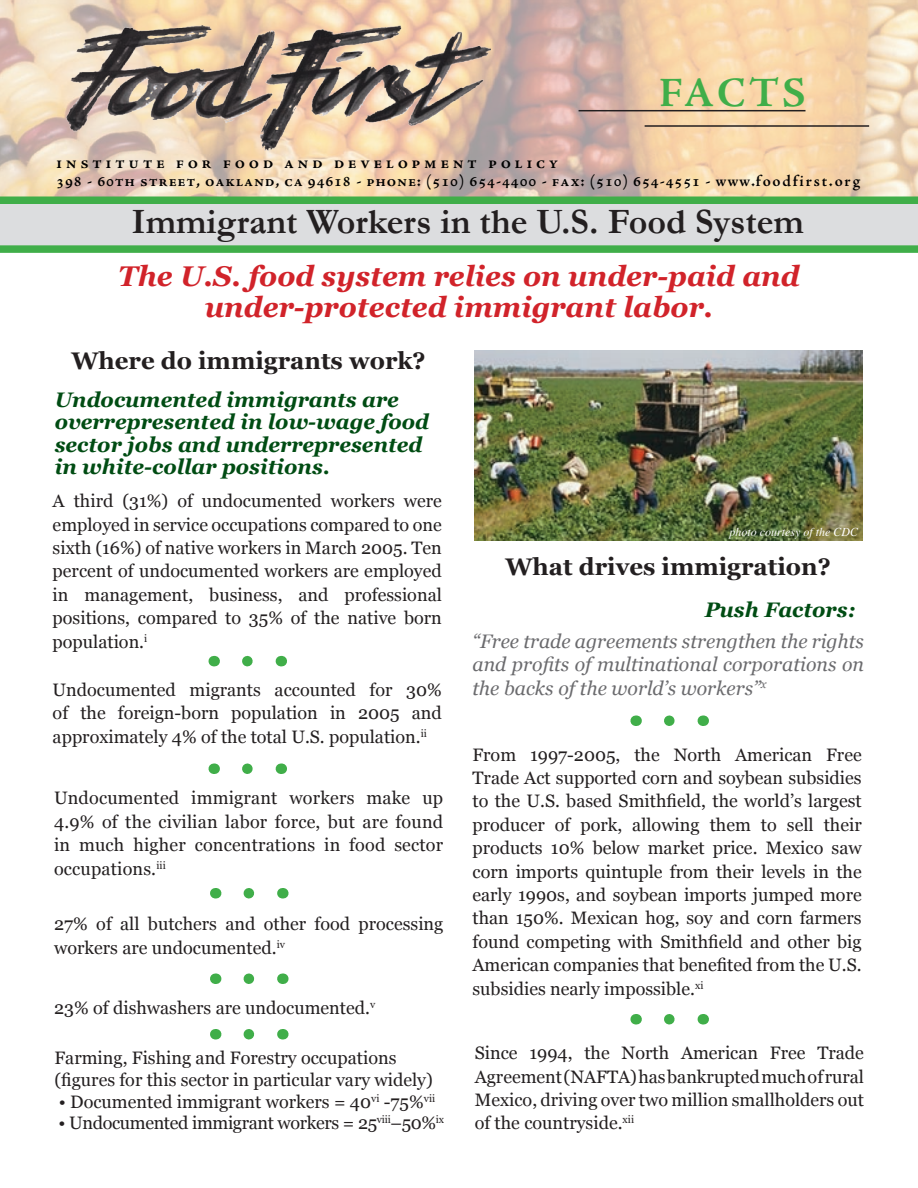
<style>
.page{position:relative;width:918px;height:1188px;background:#fff}
.page>*{position:absolute;margin:0;border:0;box-sizing:border-box;transform-origin:0 0}
.t1{font:700 42px "Adobe Jenson Pro";letter-spacing:.07em;color:#40ae49}
.t2{font:700 36px "Garamond";color:#231f20}
.t3{font:italic 700 28.5px/31.5px "Georgia";color:#d1232a;text-align:center}
.t4{font:700 24px "Georgia";color:#231f20}
.t5{font:italic 700 21px/22.5px "Georgia";color:#004c13}
.t6{font:italic 19.5px/23.4px "Georgia";color:#6b6b6e;text-align:justify}
.t7{font:18px/23.4px "Georgia";color:#231f20;text-align:justify}
.t8{font:18px "Georgia";letter-spacing:-.02em;color:#231f20}
.t9{font:600 18px "Adobe Jenson Pro";letter-spacing:.2em;color:#000}
.t10{font:600 16.5px "Adobe Jenson Pro";letter-spacing:.05em;color:#000}
.t11{font:italic 12px "Times";color:#fff}
</style>
<div class="page">
<img style="left:0;top:0;width:918px;height:196px">
<div style="left:0;top:200px;width:918px;height:51px;background:#dcdddf"></div>
<img style="left:66px;top:26px;width:424px;height:124px">
<hr style="left:579px;top:110px;width:227px;height:1px;background:#231f20">
<div style="left:0;top:245px;width:918px;height:8px;background:#40ae49"></div>
<hr style="left:645px;top:125px;width:224px;height:2px;background:#231f20">
<div style="left:0;top:196px;width:918px;height:8px;background:#40ae49"></div>
<svg style="left:247px;top:656px;width:6px;height:10px"></svg>
<svg style="left:247px;top:764px;width:6px;height:10px"></svg>
<svg style="left:669px;top:716px;width:6px;height:10px"></svg>
<svg style="left:669px;top:1014px;width:6px;height:10px"></svg>
<svg style="left:249px;top:888px;width:6px;height:10px"></svg>
<svg style="left:249px;top:974px;width:6px;height:10px"></svg>
<svg style="left:249px;top:1029px;width:6px;height:11px"></svg>
<img style="left:474px;top:351px;width:388px;height:190px">
<h1 class="t1" style="left:659px;top:69px;width:148px">FACTS</h1>
<p class="t9" style="left:56px;top:152px;width:503px">institute for food and development policy</p>
<p class="t10" style="left:56px;top:172px;width:805px">398 - 60th street, oakland, ca 94618 - phone: (510) 654-4400 - fax: (510) 654-4551 - www.foodfirst.org</p>
<h2 class="t2" style="left:132px;top:200px;width:674px">Immigrant Workers in the U.S. Food System</h2>
<h3 class="t3" style="left:118px;top:260px;width:683px">The U.S. food system relies on under-paid and under-protected immigrant labor.</h3>
<h3 class="t4" style="left:72px;top:345px;width:356px">Where do immigrants work?</h3>
<p class="t5" style="left:55px;top:388px;width:376px">Undocumented immigrants are overrepresented in low-wage food sector jobs and underrepresented in white-collar positions.</p>
<p class="t7" style="left:53px;top:490px;width:391px">A third (31%) of undocumented workers were employed in service occupations compared to one sixth (16%) of native workers in March 2005. Ten percent of undocumented workers are employed in management, business, and professional positions, compared to 35% of the native born population.<sup>i</sup></p>
<p class="t7" style="left:53px;top:678px;width:391px">Undocumented migrants accounted for 30% of the foreign-born population in 2005 and approximately 4% of the total U.S. population.<sup>ii</sup></p>
<p class="t7" style="left:54px;top:787px;width:391px">Undocumented immigrant workers make up 4.9% of the civilian labor force, but are found in much higher concentrations in food sector occupations.<sup>iii</sup></p>
<p class="t7" style="left:54px;top:913px;width:391px">27% of all butchers and other food processing workers are undocumented.<sup>iv</sup></p>
<p class="t7" style="left:54px;top:997px;width:323px">23% of dishwashers are undocumented.<sup>v</sup></p>
<p class="t7" style="left:55px;top:1048px;width:380px;line-height:21.6px">Farming, Fishing and Forestry occupations (figures for this sector in particular vary widely)</p>
<p class="t7" style="left:59px;top:1090px;width:378px">• Documented immigrant workers = 40<sup>vi</sup> -75%<sup>vii</sup></p>
<p class="t8" style="left:59px;top:1112px;width:387px">• Undocumented immigrant workers = 25<sup>viii</sup>–50%<sup>ix</sup></p>
<p class="t11" style="left:729px;top:521px;width:130px">photo courtesy of the CDC</p>
<h3 class="t4" style="left:506px;top:551px;width:327px">What drives immigration?</h3>
<p class="t5" style="left:705px;top:598px;width:152px">Push Factors:</p>
<p class="t6" style="left:472px;top:629px;width:393px">“Free trade agreements strengthen the rights and profits of multinational corporations on the backs of the world’s workers”<sup>x</sup></p>
<p class="t7" style="left:472px;top:743px;width:391px">From 1997-2005, the North American Free Trade Act supported corn and soybean subsidies to the U.S. based Smithfield, the world’s largest producer of pork, allowing them to sell their products 10% below market price. Mexico saw corn imports quintuple from their levels in the early 1990s, and soybean imports jumped more than 150%. Mexican hog, soy and corn farmers found competing with Smithfield and other big American companies that benefited from the U.S. subsidies nearly impossible.<sup>xi</sup></p>
<p class="t7" style="left:475px;top:1042px;width:391px">Since 1994, the North American Free Trade Agreement (NAFTA) has bankrupted much of rural Mexico, driving over two million smallholders out of the countryside.<sup>xii</sup></p>
</div>
